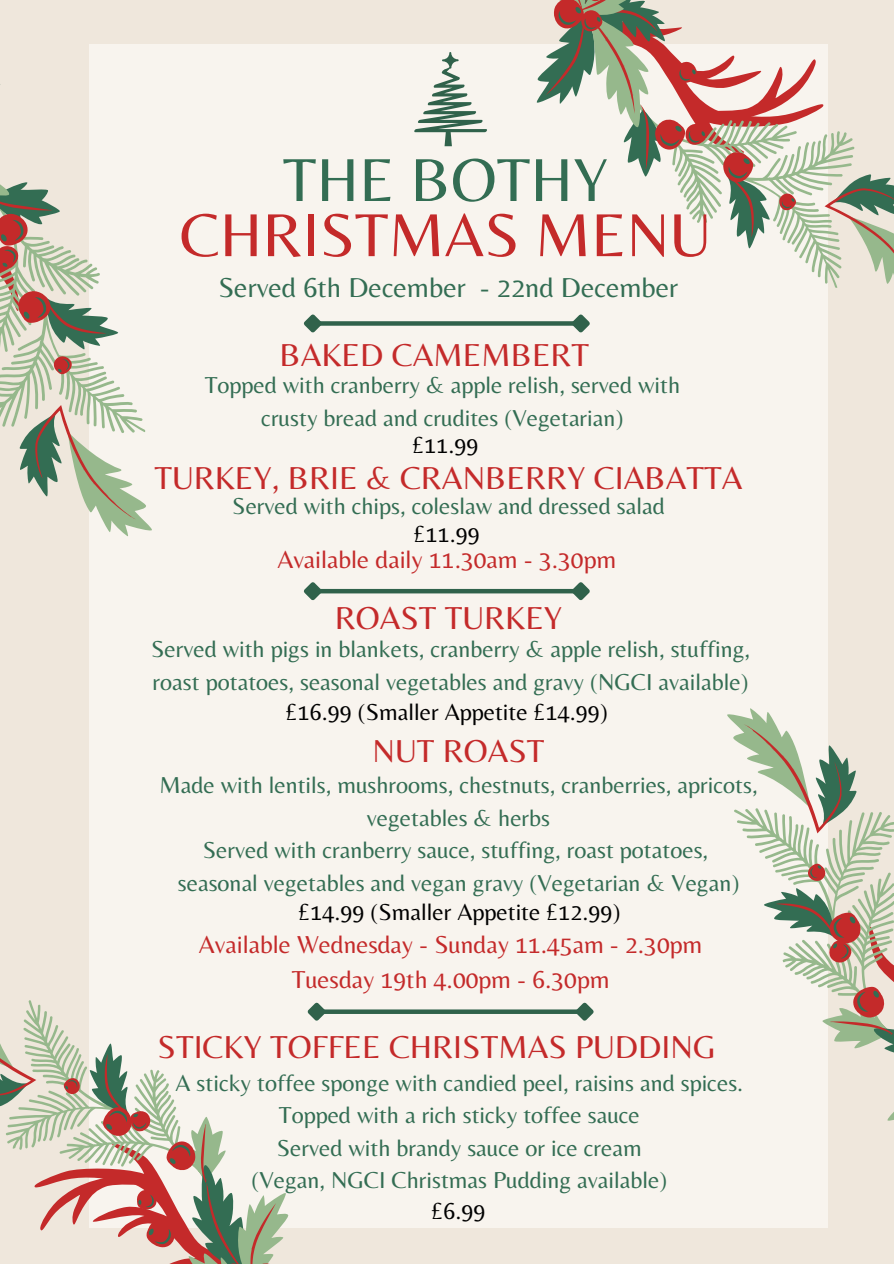
<style>
.page{position:relative;width:894px;height:1264px;background:#fff}
.page>*{position:absolute;margin:0;border:0;box-sizing:border-box;transform-origin:0 0}
.t1{font:63px "Belleza";color:#c42a2a}
.t2{font:63px "Belleza";color:#336d53}
.t3{font:33px "Belleza";color:#c42a2a}
.t4{font:28.5px "Belleza";color:#336d53}
.t5{font:25.5px "Belleza";color:#c42a2a}
.t6{font:24px/32.7px "Belleza";color:#336d53;text-align:center}
.t7{font:24px "Belleza";color:#000}
</style>
<div class="page">
<div style="left:0;top:0;width:893px;height:1263px;background:#efe7dc"></div>
<div style="left:89px;top:45px;width:738px;height:1182px;background:#f8f4ee"></div>
<svg style="left:0;top:1000px;width:358px;height:228px"></svg>
<svg style="left:0;top:1072px;width:352px;height:191px"></svg>
<svg style="left:737px;top:520px;width:91px;height:455px"></svg>
<svg style="left:801px;top:728px;width:92px;height:484px"></svg>
<svg style="left:692px;top:216px;width:201px;height:83px"></svg>
<svg style="left:627px;top:44px;width:266px;height:172px"></svg>
<svg style="left:78px;top:44px;width:66px;height:493px"></svg>
<svg style="left:0;top:84px;width:78px;height:413px"></svg>
<svg style="left:413px;top:0;width:298px;height:146px"></svg>
<div style="left:318px;top:321px;width:257px;height:5px;background:#30624b"></div>
<svg style="left:303px;top:314px;width:23px;height:19px"></svg>
<svg style="left:567px;top:314px;width:23px;height:19px"></svg>
<hr style="left:318px;top:589px;width:257px;height:4px;background:#30624b">
<svg style="left:303px;top:582px;width:23px;height:19px"></svg>
<svg style="left:567px;top:582px;width:23px;height:19px"></svg>
<svg style="left:330px;top:1009px;width:241px;height:4px"></svg>
<svg style="left:303px;top:1000px;width:27px;height:24px"></svg>
<svg style="left:571px;top:1002px;width:23px;height:19px"></svg>
<p class="t2" style="left:282px;top:142px;width:327px">THE BOTHY</p>
<p class="t1" style="left:180px;top:198px;width:532px">CHRISTMAS MENU</p>
<p class="t4" style="left:218px;top:270px;width:461px">Served 6th December - 22nd December</p>
<p class="t3" style="left:279px;top:335px;width:311px">BAKED CAMEMBERT</p>
<p class="t6" style="left:205px;top:368px;width:477px">Topped with cranberry &amp; apple relish, served with</p>
<p class="t6" style="left:261px;top:401px;width:364px">crusty bread and crudites (Vegetarian)</p>
<p class="t7" style="left:412px;top:431px;width:67px">£11.99</p>
<p class="t3" style="left:154px;top:459px;width:589px">TURKEY, BRIE &amp; CRANBERRY CIABATTA</p>
<p class="t6" style="left:232px;top:489px;width:434px">Served with chips, coleslaw and dressed salad</p>
<p class="t7" style="left:413px;top:519px;width:67px">£11.99</p>
<p class="t5" style="left:277px;top:544px;width:340px">Available daily 11.30am - 3.30pm</p>
<p class="t3" style="left:334px;top:598px;width:229px">ROAST TURKEY</p>
<p class="t6" style="left:151px;top:632px;width:600px;text-align:left">Served with pigs in blankets, cranberry &amp; apple relish, stuffing, roast potatoes, seasonal vegetables and gravy (NGCI available)</p>
<p class="t7" style="left:286px;top:698px;width:323px">£16.99 (Smaller Appetite £14.99)</p>
<p class="t3" style="left:372px;top:731px;width:173px">NUT ROAST</p>
<p class="t6" style="left:159px;top:768px;width:599px">Made with lentils, mushrooms, chestnuts, cranberries, apricots, vegetables &amp; herbs</p>
<p class="t6" style="left:203px;top:833px;width:506px">Served with cranberry sauce, stuffing, roast potatoes,</p>
<p class="t6" style="left:178px;top:866px;width:563px">seasonal vegetables and vegan gravy (Vegetarian &amp; Vegan)</p>
<p class="t7" style="left:298px;top:897px;width:323px">£14.99 (Smaller Appetite £12.99)</p>
<p class="t5" style="left:199px;top:929px;width:505px">Available Wednesday - Sunday 11.45am - 2.30pm</p>
<p class="t5" style="left:291px;top:964px;width:319px">Tuesday 19th 4.00pm - 6.30pm</p>
<p class="t3" style="left:158px;top:1027px;width:559px">STICKY TOFFEE CHRISTMAS PUDDING</p>
<p class="t6" style="left:175px;top:1065px;width:569px">A sticky toffee sponge with candied peel, raisins and spices.<br>Topped with a rich sticky toffee sauce</p>
<p class="t6" style="left:277px;top:1130px;width:366px">Served with brandy sauce or ice cream</p>
<p class="t6" style="left:251px;top:1163px;width:417px">(Vegan, NGCI Christmas Pudding available)</p>
<p class="t7" style="left:431px;top:1196px;width:55px">£6.99</p>
</div>
